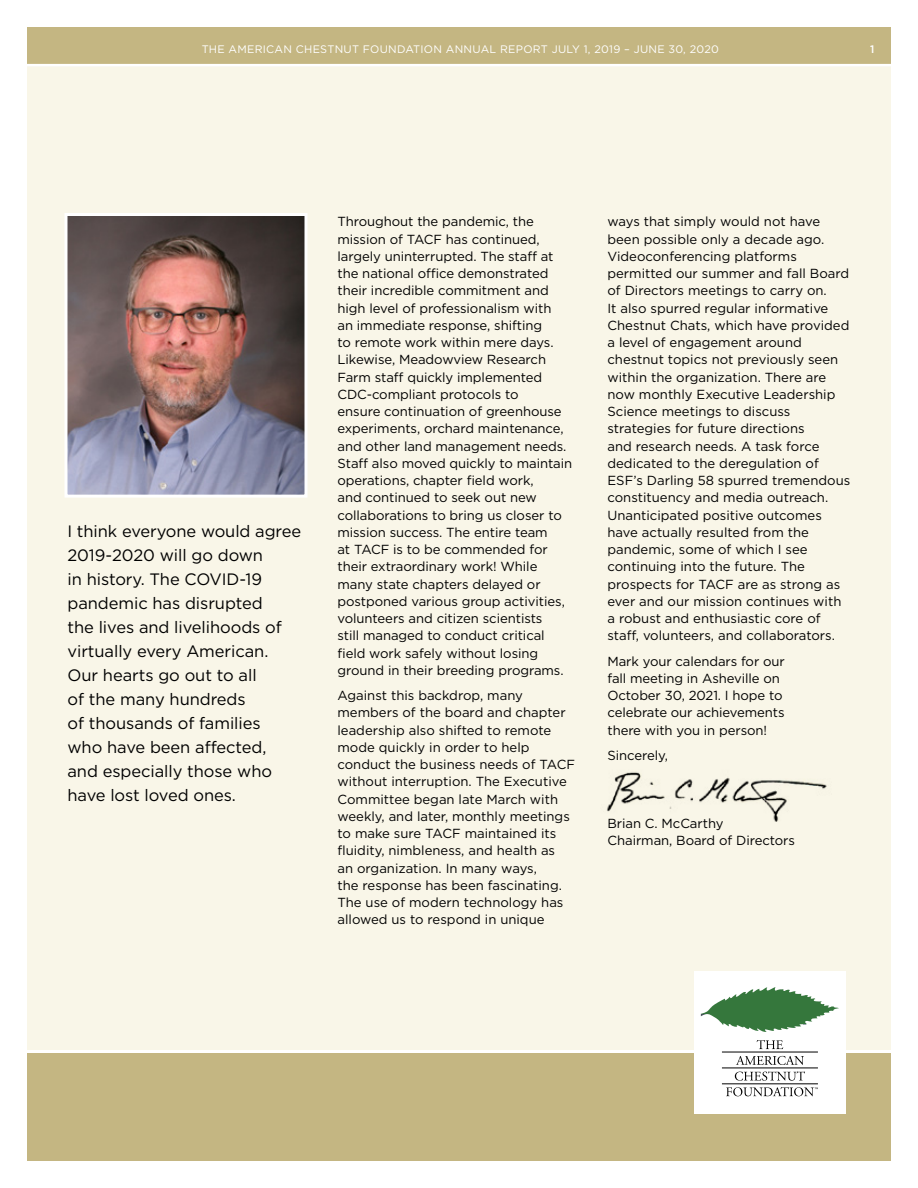
<style>
.page{position:relative;width:918px;height:1188px;background:#fff}
.page>*{position:absolute;margin:0;border:0;box-sizing:border-box;transform-origin:0 0}
.t1{font:16.5px/24px "Gotham";letter-spacing:-.005em;color:#000}
.t2{font:13.2px/17.2px "Gotham";letter-spacing:-.005em;color:#000}
.t3{font:10.8px "Gotham";letter-spacing:.025em;color:#fff}
.t4{font:500 10.8px "Gotham";color:#fff}
</style>
<div class="page">
<div style="left:27px;top:27px;width:864px;height:1134px;background:#f9f6e8"></div>
<div style="left:27px;top:1053px;width:864px;height:108px;background:#c4b682"></div>
<div style="left:27px;top:27px;width:864px;height:40px;background:#c4b682"></div>
<div style="left:694px;top:971px;width:151px;height:143px;background:#fff"></div>
<svg style="left:701px;top:987px;width:138px;height:45px"></svg>
<svg style="left:757px;top:1040px;width:26px;height:9px"></svg>
<svg style="left:736px;top:1056px;width:68px;height:9px"></svg>
<svg style="left:735px;top:1071px;width:70px;height:10px"></svg>
<hr style="left:722px;top:1052px;width:96px;height:1px;background:#000">
<hr style="left:722px;top:1084px;width:96px;height:1px;background:#000">
<hr style="left:722px;top:1068px;width:96px;height:1px;background:#000">
<svg style="left:726px;top:1087px;width:92px;height:9px"></svg>
<img style="left:64px;top:213px;width:244px;height:285px">
<img style="left:607px;top:772px;width:220px;height:50px">
<p class="t3" style="left:202px;top:42px;width:519px">THE AMERICAN CHESTNUT FOUNDATION ANNUAL REPORT JULY 1, 2019 – JUNE 30, 2020</p>
<p class="t4" style="left:870px;top:42px;width:6px">1</p>
<p class="t1" style="left:68px;top:519px;width:235px">I think everyone would agree<br>2019-2020 will go down<br>in history. The COVID-19 pandemic has disrupted<br>the lives and livelihoods of virtually every American.<br>Our hearts go out to all<br>of the many hundreds<br>of thousands of families<br>who have been affected,<br>and especially those who have lost loved ones.</p>
<p class="t2" style="left:338px;top:213px;width:236px">Throughout the pandemic, the mission of TACF has continued, largely uninterrupted. The staff at the national office demonstrated their incredible commitment and high level of professionalism with<br>an immediate response, shifting<br>to remote work within mere days.<br>Likewise, Meadowview Research Farm staff quickly implemented CDC-compliant protocols to<br>ensure continuation of greenhouse experiments, orchard maintenance, and other land management needs.<br>Staff also moved quickly to maintain operations, chapter field work,<br>and continued to seek out new collaborations to bring us closer to mission success. The entire team<br>at TACF is to be commended for their extraordinary work! While many state chapters delayed or postponed various group activities, volunteers and citizen scientists<br>still managed to conduct critical field work safely without losing ground in their breeding programs.</p>
<p class="t2" style="left:338px;top:687px;width:239px">Against this backdrop, many members of the board and chapter leadership also shifted to remote mode quickly in order to help conduct the business needs of TACF without interruption. The Executive<br>Committee began late March with weekly, and later, monthly meetings to make sure TACF maintained its fluidity, nimbleness, and health as<br>an organization. In many ways,<br>the response has been fascinating.<br>The use of modern technology has allowed us to respond in unique</p>
<p class="t2" style="left:607px;top:213px;width:244px">ways that simply would not have been possible only a decade ago.<br>Videoconferencing platforms permitted our summer and fall Board of Directors meetings to carry on.<br>It also spurred regular informative Chestnut Chats, which have provided a level of engagement around chestnut topics not previously seen within the organization. There are now monthly Executive Leadership Science meetings to discuss strategies for future directions<br>and research needs. A task force dedicated to the deregulation of ESF’s Darling 58 spurred tremendous constituency and media outreach.<br>Unanticipated positive outcomes have actually resulted from the pandemic, some of which I see continuing into the future. The prospects for TACF are as strong as ever and our mission continues with a robust and enthusiastic core of staff, volunteers, and collaborators.</p>
<p class="t2" style="left:607px;top:652px;width:179px">Mark your calendars for our fall meeting in Asheville on<br>October 30, 2021. I hope to celebrate our achievements there with you in person!</p>
<p class="t2" style="left:607px;top:746px;width:62px">Sincerely,</p>
<p class="t2" style="left:607px;top:814px;width:189px">Brian C. McCarthy<br>Chairman, Board of Directors</p>
</div>
